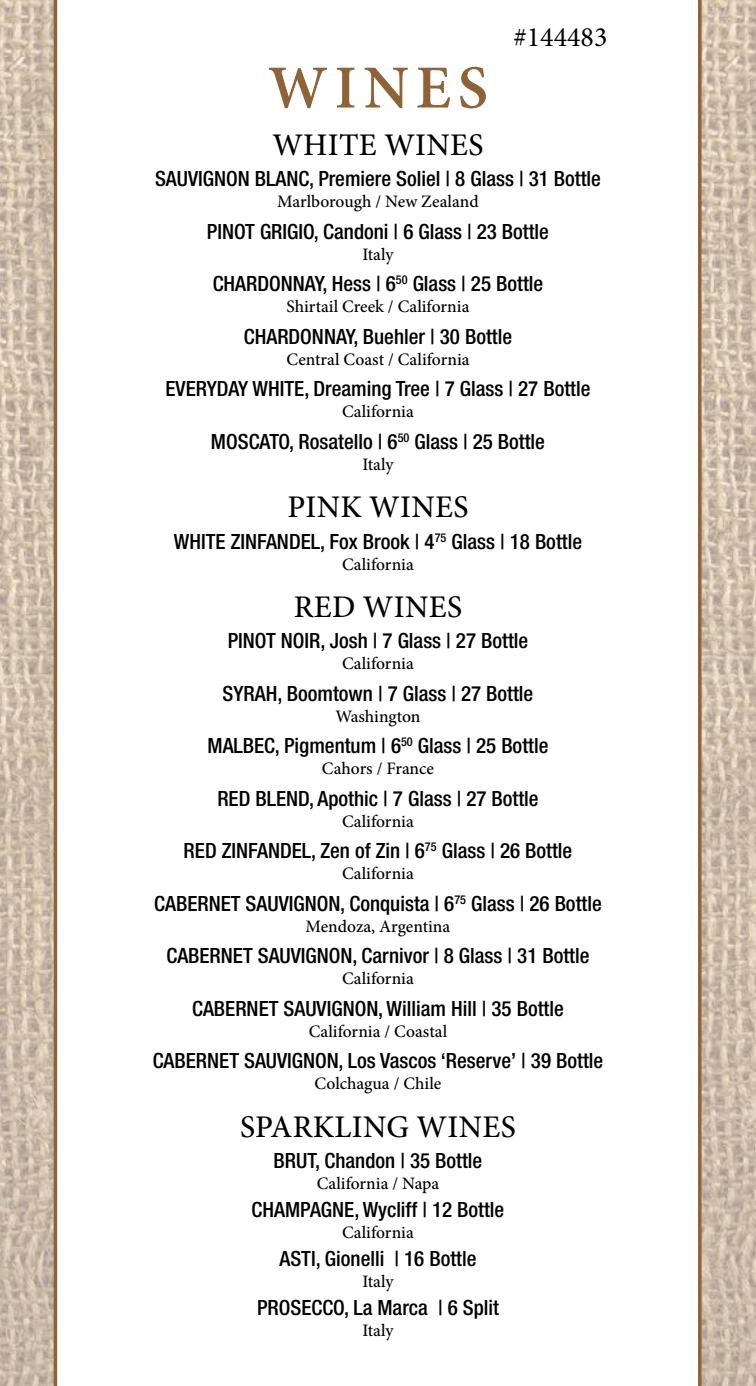
<style>
.page{position:relative;width:756px;height:1386px;background:#fff}
.page>*{position:absolute;margin:0;border:0;box-sizing:border-box;transform-origin:0 0}
.t1{font:600 61.25px "Minion Pro";letter-spacing:.11em;color:#8e6338}
.t2{font:500 31.5px "Minion Pro";letter-spacing:.01em;color:#000}
.t3{font:28px "Minion Pro";color:#000}
.t4{font:500 condensed 21px "Helvetica Neue";color:#000}
.t5{font:500 17.5px "Minion Pro";color:#000}
</style>
<div class="page">
<img style="left:702px;top:0;width:54px;height:1386px">
<img style="left:0;top:0;width:54px;height:1386px">
<hr style="left:54px;top:0;width:3px;height:1386px;background:#8e6338">
<svg style="left:698px;top:0;width:4px;height:1386px;fill:#8f653b"></svg>
<h3 class="t3" style="left:513px;top:18px;width:96px">#144483</h3>
<h1 class="t1" style="left:268px;top:46px;width:221px">WINES</h1>
<h2 class="t2" style="left:272px;top:123px;width:213px">WHITE WINES</h2>
<p class="t4" style="left:155px;top:166px;width:447px">SAUVIGNON BLANC, Premiere Soliel | 8 Glass | 31 Bottle</p>
<p class="t5" style="left:277px;top:190px;width:203px">Marlborough / New Zealand</p>
<p class="t4" style="left:207px;top:219px;width:344px">PINOT GRIGIO, Candoni | 6 Glass | 23 Bottle</p>
<p class="t5" style="left:362px;top:242px;width:33px">Italy</p>
<p class="t4" style="left:213px;top:271px;width:332px">CHARDONNAY, Hess | 6<sup>50</sup> Glass | 25 Bottle</p>
<p class="t5" style="left:287px;top:295px;width:184px">Shirtail Creek / California</p>
<p class="t4" style="left:244px;top:324px;width:270px">CHARDONNAY, Buehler | 30 Bottle</p>
<p class="t5" style="left:286px;top:347px;width:185px">Central Coast / California</p>
<p class="t4" style="left:166px;top:376px;width:426px">EVERYDAY WHITE, Dreaming Tree | 7 Glass | 27 Bottle</p>
<p class="t5" style="left:342px;top:400px;width:73px">California</p>
<p class="t4" style="left:211px;top:429px;width:336px">MOSCATO, Rosatello | 6<sup>50</sup> Glass | 25 Bottle</p>
<p class="t5" style="left:362px;top:452px;width:33px">Italy</p>
<h2 class="t2" style="left:287px;top:486px;width:183px">PINK WINES</h2>
<p class="t4" style="left:174px;top:529px;width:410px">WHITE ZINFANDEL, Fox Brook | 4<sup>75</sup> Glass | 18 Bottle</p>
<p class="t5" style="left:342px;top:552px;width:73px">California</p>
<h2 class="t2" style="left:294px;top:585px;width:170px">RED WINES</h2>
<p class="t4" style="left:228px;top:628px;width:302px">PINOT NOIR, Josh | 7 Glass | 27 Bottle</p>
<p class="t5" style="left:342px;top:652px;width:73px">California</p>
<p class="t4" style="left:223px;top:681px;width:312px">SYRAH, Boomtown | 7 Glass | 27 Bottle</p>
<p class="t5" style="left:335px;top:704px;width:87px">Washington</p>
<p class="t4" style="left:208px;top:733px;width:342px">MALBEC, Pigmentum | 6<sup>50</sup> Glass | 25 Bottle</p>
<p class="t5" style="left:322px;top:757px;width:114px">Cahors / France</p>
<p class="t4" style="left:217px;top:786px;width:323px">RED BLEND, Apothic | 7 Glass | 27 Bottle</p>
<p class="t5" style="left:342px;top:809px;width:73px">California</p>
<p class="t4" style="left:184px;top:838px;width:390px">RED ZINFANDEL, Zen of Zin | 6<sup>75</sup> Glass | 26 Bottle</p>
<p class="t5" style="left:342px;top:862px;width:73px">California</p>
<p class="t4" style="left:154px;top:891px;width:449px">CABERNET SAUVIGNON, Conquista | 6<sup>75</sup> Glass | 26 Bottle</p>
<p class="t5" style="left:306px;top:914px;width:146px">Mendoza, Argentina</p>
<p class="t4" style="left:166px;top:943px;width:425px">CABERNET SAUVIGNON, Carnivor | 8 Glass | 31 Bottle</p>
<p class="t5" style="left:342px;top:967px;width:73px">California</p>
<p class="t4" style="left:192px;top:996px;width:373px">CABERNET SAUVIGNON, William Hill | 35 Bottle</p>
<p class="t5" style="left:309px;top:1019px;width:140px">California / Coastal</p>
<p class="t4" style="left:153px;top:1048px;width:452px">CABERNET SAUVIGNON, Los Vascos ‘Reserve’ | 39 Bottle</p>
<p class="t5" style="left:315px;top:1072px;width:128px">Colchagua / Chile</p>
<h2 class="t2" style="left:240px;top:1105px;width:277px">SPARKLING WINES</h2>
<p class="t4" style="left:274px;top:1148px;width:210px">BRUT, Chandon | 35 Bottle</p>
<p class="t5" style="left:317px;top:1172px;width:124px">California / Napa</p>
<p class="t4" style="left:252px;top:1197px;width:254px">CHAMPAGNE, Wycliff | 12 Bottle</p>
<p class="t5" style="left:342px;top:1221px;width:73px">California</p>
<p class="t4" style="left:280px;top:1246px;width:199px">ASTI, Gionelli | 16 Bottle</p>
<p class="t5" style="left:362px;top:1270px;width:33px">Italy</p>
<p class="t4" style="left:257px;top:1295px;width:243px">PROSECCO, La Marca | 6 Split</p>
<p class="t5" style="left:362px;top:1319px;width:33px">Italy</p>
</div>
